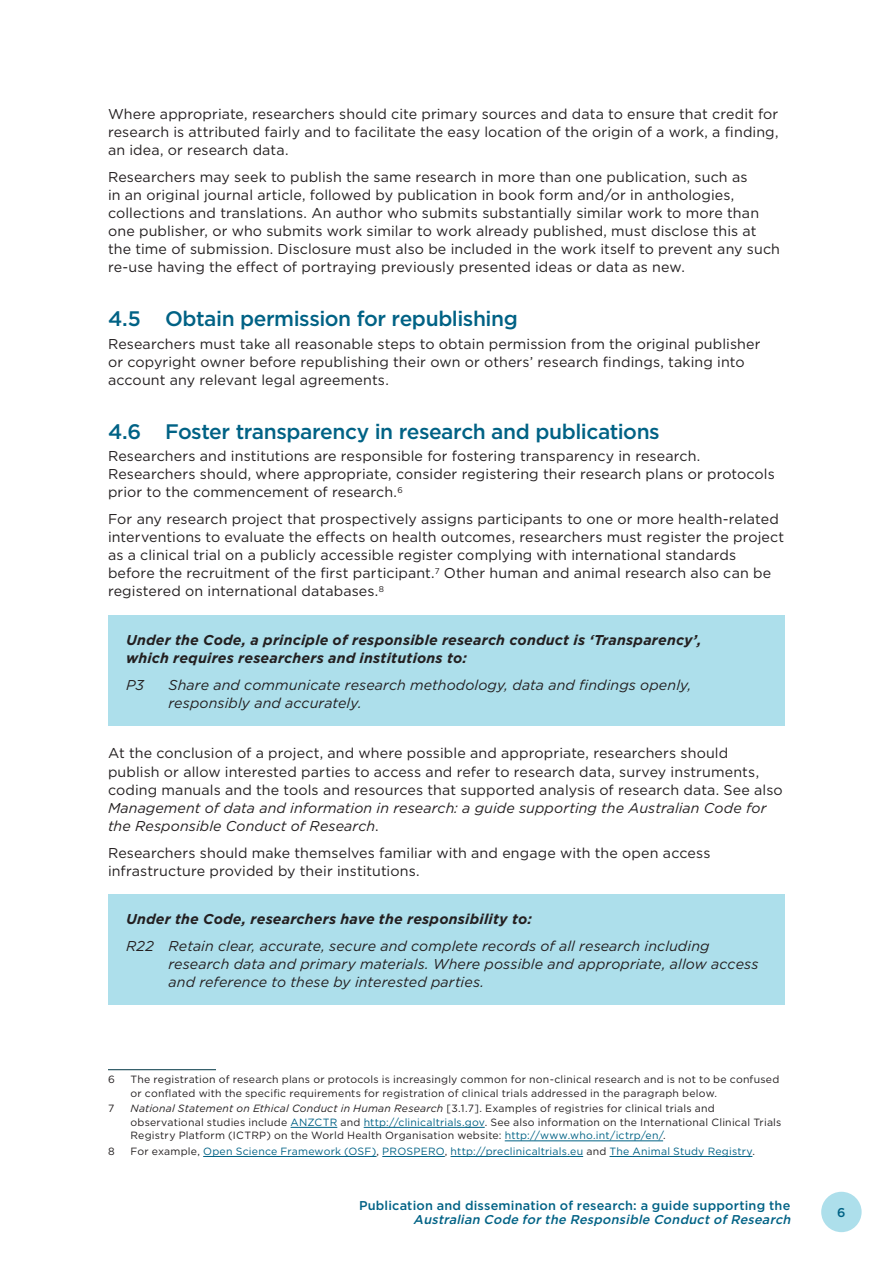
<style>
.page{position:relative;width:893px;height:1263px;background:#fff}
.page>*{position:absolute;margin:0;border:0;box-sizing:border-box;transform-origin:0 0}
.Heading_3{font:500 21px "Gotham";letter-spacing:-.02em;color:#006285}
.Body{font:14.25px/18px "Gotham";letter-spacing:.01em;color:#231f20}
.Body-2{font:italic 14.25px/18px "Gotham";letter-spacing:.005em;color:#231f20}
.Body-3{font:italic 700 14.25px/18px "Gotham";letter-spacing:.015em;color:#231f20}
.t1{font:500 12.75px "Gotham";letter-spacing:.015em;color:#006285}
.t2{font:italic 500 12.75px "Gotham";color:#006285}
.Footnotes{font:10.5px/13.5px "Gotham";letter-spacing:.02em;color:#231f20}
.Footnotes-2{font:10.5px "Gotham";letter-spacing:.02em;color:#006285}
.s1{font-style:italic}
.s2{color:#006285}
.s3{color:#231f20}
</style>
<div class="page">
<div style="left:821px;top:1192px;width:41px;height:40px;background:#addfeb;border-radius:50%"></div>
<div style="left:108px;top:615px;width:677px;height:111px;background:#addfeb"></div>
<div style="left:108px;top:894px;width:677px;height:111px;background:#addfeb"></div>
<hr style="left:108px;top:1069px;width:108px;height:1px;background:#003644">
<hr style="left:291px;top:1127px;width:46px;height:1px;background:#006285">
<hr style="left:364px;top:1127px;width:121px;height:1px;background:#006285">
<hr style="left:505px;top:1140px;width:158px;height:1px;background:#006285">
<hr style="left:203px;top:1156px;width:174px;height:1px;background:#006285">
<hr style="left:382px;top:1156px;width:63px;height:1px;background:#006285">
<hr style="left:451px;top:1156px;width:132px;height:1px;background:#006285">
<hr style="left:609px;top:1156px;width:143px;height:1px;background:#006285">
<p class="Body" style="left:108px;top:105px;width:672px;text-align:justify">Where appropriate, researchers should cite primary sources and data to ensure that credit for research is attributed fairly and to facilitate the easy location of the origin of a work, a finding, an idea, or research data.</p>
<p class="Body" style="left:108px;top:168px;width:674px">Researchers may seek to publish the same research in more than one publication, such as<br>in an original journal article, followed by publication in book form and/or in anthologies, collections and translations. An author who submits substantially similar work to more than one publisher, or who submits work similar to work already published, must disclose this at the time of submission. Disclosure must also be included in the work itself to prevent any such re‑use having the effect of portraying previously presented ideas or data as new.</p>
<h3 class="Heading_3" style="left:108px;top:305px;width:411px">4.5 Obtain permission for republishing</h3>
<p class="Body" style="left:108px;top:335px;width:654px">Researchers must take all reasonable steps to obtain permission from the original publisher or copyright owner before republishing their own or others’ research findings, taking into account any relevant legal agreements.</p>
<h3 class="Heading_3" style="left:108px;top:418px;width:553px">4.6 Foster transparency in research and publications</h3>
<p class="Body" style="left:108px;top:447px;width:668px">Researchers and institutions are responsible for fostering transparency in research.<br>Researchers should, where appropriate, consider registering their research plans or protocols prior to the commencement of research.<sup>6</sup></p>
<p class="Body" style="left:108px;top:510px;width:678px">For any research project that prospectively assigns participants to one or more health-related interventions to evaluate the effects on health outcomes, researchers must register the project as a clinical trial on a publicly accessible register complying with international standards before the recruitment of the first participant.<sup>7</sup> Other human and animal research also can be registered on international databases.<sup>8</sup></p>
<p class="Body-3" style="left:126px;top:631px;width:577px">Under the Code, a principle of responsible research conduct is ‘Transparency’, which requires researchers and institutions to:</p>
<p class="Body-2" style="left:126px;top:675px;width:20px">P3</p>
<p class="Body-2" style="left:169px;top:675px;width:524px">Share and communicate research methodology, data and findings openly, responsibly and accurately.</p>
<p class="Body" style="left:108px;top:744px;width:676px">At the conclusion of a project, and where possible and appropriate, researchers should publish or allow interested parties to access and refer to research data, survey instruments, coding manuals and the tools and resources that supported analysis of research data. See also <span class="s1">Management of data and information in research: a guide supporting the Australian Code for the Responsible Conduct of Research</span>.</p>
<p class="Body" style="left:108px;top:843px;width:604px">Researchers should make themselves familiar with and engage with the open access infrastructure provided by their institutions.</p>
<p class="Body-3" style="left:126px;top:909px;width:407px">Under the Code, researchers have the responsibility to:</p>
<p class="Body-2" style="left:169px;top:936px;width:592px;text-indent:-43px">R22 Retain clear, accurate, secure and complete records of all research including research data and primary materials. Where possible and appropriate, allow access and reference to these by interested parties.</p>
<p class="Footnotes" style="left:108px;top:1072px;width:8px">6</p>
<p class="Footnotes" style="left:130px;top:1072px;width:650px">The registration of research plans or protocols is increasingly common for non-clinical research and is not to be confused or conflated with the specific requirements for registration of clinical trials addressed in the paragraph below.</p>
<p class="Footnotes" style="left:108px;top:1102px;width:8px">7</p>
<p class="Footnotes" style="left:130px;top:1102px;width:652px"><span class="s1">National Statement on Ethical Conduct in Human Research</span> [3.1.7]. Examples of registries for clinical trials and observational studies include <span class="s2">ANZCTR</span> and <span class="s2">http://clinicaltrials.gov</span>. See also information on the International Clinical Trials<br>Registry Platform (ICTRP) on the World Health Organisation website: <span class="s2">http://www.who.int/ictrp/en/</span>.</p>
<p class="Footnotes" style="left:108px;top:1144px;width:8px">8</p>
<p class="Footnotes-2" style="left:131px;top:1144px;width:626px"><span class="s3">For example,</span> Open Science Framework (OSF)<span class="s3">,</span> PROSPERO<span class="s3">,</span> http://preclinicaltrials.eu <span class="s3">and</span> The Animal Study Registry<span class="s3">.</span></p>
<p class="t1" style="left:359px;top:1197px;width:433px">Publication and dissemination of research: a guide supporting the</p>
<p class="t2" style="left:413px;top:1211px;width:382px">Australian Code forthe Responsible ConductofResearch</p>
<p class="t1" style="left:837px;top:1204px;width:10px">6</p>
</div>
